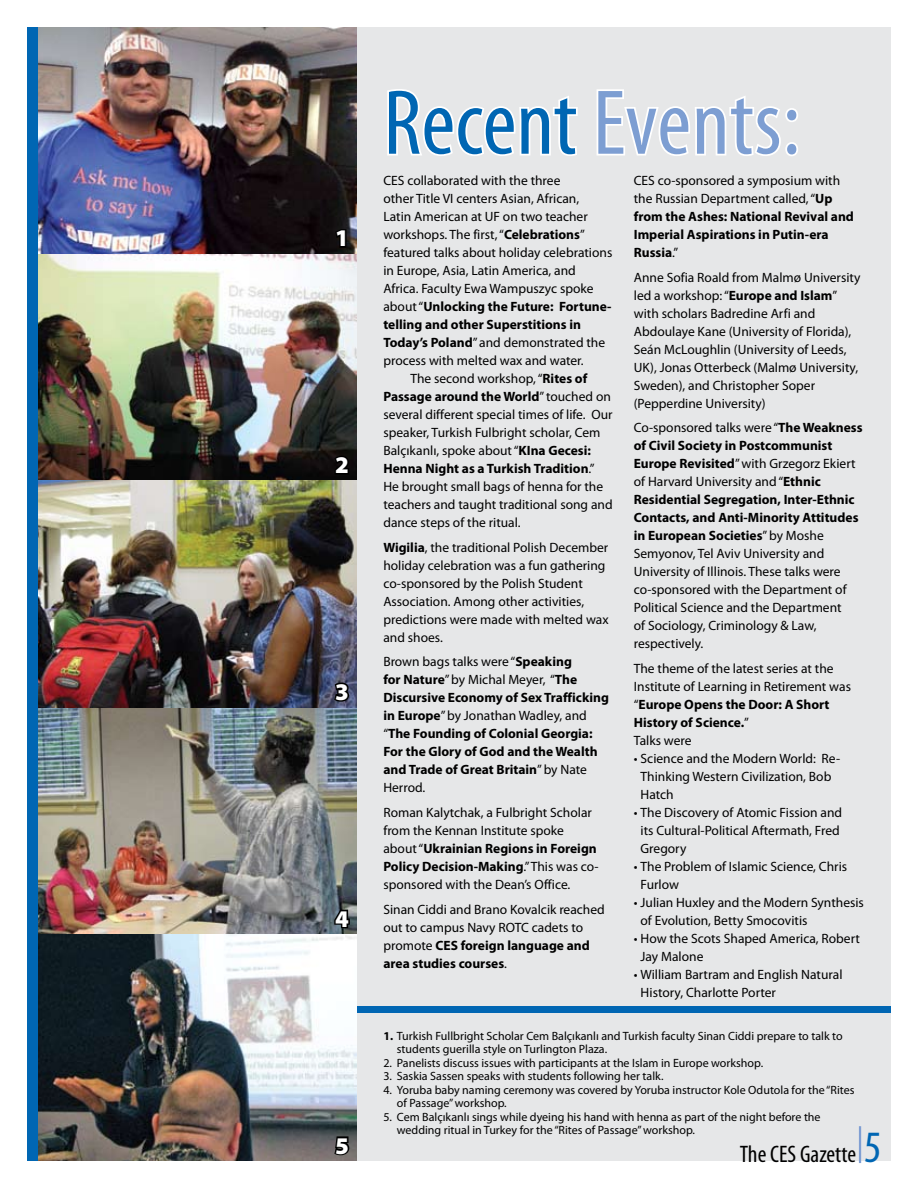
<style>
.page{position:relative;width:918px;height:1188px;background:#fff}
.page>*{position:absolute;margin:0;border:0;box-sizing:border-box;transform-origin:0 0}
.t1{font:condensed 93px "Myriad Pro";color:#7d9ed2}
.t2{font:condensed 24px "Myriad Pro";color:#000}
.t3{font:900 24px "Myriad Pro";color:#fff}
.t4{font:13.5px/18px "Myriad Pro";color:#000}
.t5{font:700 13.5px/18px "Myriad Pro";color:#000}
.t6{font:12px/13.5px "Myriad Pro";color:#000}
.s1{color:#0066b3}
.s2{font-weight:700}
.s3{font-weight:400}
.s4{font-size:45px;color:#0066b3}
</style>
<div class="page">
<div style="left:27px;top:27px;width:864px;height:1134px;background:#e6e7e8"></div>
<div style="left:27px;top:1006px;width:864px;height:7px;background:#0066b3"></div>
<img style="left:38px;top:27px;width:318px;height:1134px">
<svg style="left:387px;top:89px;width:191px;height:67px"></svg>
<svg style="left:596px;top:89px;width:202px;height:67px"></svg>
<div style="left:27px;top:27px;width:11px;height:1134px;background:#0066b3"></div>
<svg style="left:334px;top:228px;width:14px;height:21px"></svg>
<svg style="left:332px;top:454px;width:19px;height:22px"></svg>
<svg style="left:332px;top:681px;width:19px;height:22px"></svg>
<svg style="left:333px;top:908px;width:18px;height:22px"></svg>
<svg style="left:333px;top:1135px;width:18px;height:22px"></svg>
<hr style="left:859px;top:1126px;width:2px;height:37px;background:#809fd3">
<h2 class="t3" style="left:335px;top:225px;width:15px">1</h2>
<h2 class="t3" style="left:335px;top:451px;width:15px">2</h2>
<h2 class="t3" style="left:335px;top:678px;width:15px">3</h2>
<h2 class="t3" style="left:335px;top:905px;width:15px">4</h2>
<h1 class="t1" style="left:383px;top:67px;width:419px"><span class="s1">Recent</span> Events:</h1>
<p class="t4" style="left:383px;top:172px;width:179px">CES collaborated with the three</p>
<p class="t4" style="left:383px;top:190px;width:197px">other Title VI centers Asian, African,</p>
<p class="t4" style="left:383px;top:208px;width:206px">Latin American at UF on two teacher</p>
<p class="t4" style="left:383px;top:226px;width:203px">workshops. The first, “<span class="s2">Celebrations</span>”</p>
<p class="t4" style="left:383px;top:244px;width:231px">featured talks about holiday celebrations</p>
<p class="t4" style="left:383px;top:262px;width:194px">in Europe, Asia, Latin America, and</p>
<p class="t4" style="left:383px;top:280px;width:212px">Africa. Faculty Ewa Wampuszyc spoke</p>
<p class="t5" style="left:383px;top:298px;width:230px"><span class="s3">about “</span>Unlocking the Future: Fortune-</p>
<p class="t5" style="left:383px;top:316px;width:199px">telling and other Superstitions in</p>
<p class="t4" style="left:383px;top:334px;width:223px"><span class="s2">Today’s Poland</span>” and demonstrated the</p>
<p class="t4" style="left:383px;top:352px;width:202px">process with melted wax and water.</p>
<p class="t4" style="left:410px;top:370px;width:178px">The second workshop, “<span class="s2">Rites of</span></p>
<p class="t5" style="left:383px;top:388px;width:229px">Passage around the World<span class="s3">” touched on</span></p>
<p class="t4" style="left:383px;top:406px;width:231px">several different special times of life. Our</p>
<p class="t4" style="left:383px;top:424px;width:219px">speaker, Turkish Fulbright scholar, Cem</p>
<p class="t4" style="left:383px;top:442px;width:209px">Balçıkanlı, spoke about “<span class="s2">KIna Gecesi:</span></p>
<p class="t5" style="left:383px;top:460px;width:213px">Henna Night as a Turkish Tradition<span class="s3">.”</span></p>
<p class="t4" style="left:383px;top:478px;width:221px">He brought small bags of henna for the</p>
<p class="t4" style="left:383px;top:496px;width:231px">teachers and taught traditional song and</p>
<p class="t4" style="left:383px;top:514px;width:139px">dance steps of the ritual.</p>
<p class="t4" style="left:383px;top:538px;width:227px"><span class="s2">Wigilia</span>, the traditional Polish December holiday celebration was a fun gathering co-sponsored by the Polish Student Association. Among other activities, predictions were made with melted wax and shoes.</p>
<p class="t5" style="left:383px;top:653px;width:227px"><span class="s3">Brown bags talks were “</span>Speaking<br>for Nature<span class="s3">” by Michal Meyer, “</span>The<br>Discursive Economy of Sex Trafficking in Europe<span class="s3">” by Jonathan Wadley, and “</span>The Founding of Colonial Georgia:<br>For the Glory of God and the Wealth and Trade of Great Britain<span class="s3">” by Nate<br>Herrod.</span></p>
<p class="t4" style="left:383px;top:804px;width:217px">Roman Kalytchak, a Fulbright Scholar from the Kennan Institute spoke about “<span class="s2">Ukrainian Regions in Foreign Policy Decision-Making</span>.” This was co&shy;sponsored with the Dean’s Office.</p>
<p class="t4" style="left:383px;top:901px;width:223px">Sinan Ciddi and Brano Kovalcik reached out to campus Navy ROTC cadets to promote <span class="s2">CES foreign language and area studies courses</span>.</p>
<p class="t5" style="left:634px;top:172px;width:222px"><span class="s3">CES co-sponsored a symposium with the Russian Department called, “</span>Up from the Ashes: National Revival and<br>Imperial Aspirations in Putin-era<br>Russia<span class="s3">.”</span></p>
<p class="t4" style="left:634px;top:268px;width:228px">Anne Sofia Roald from Malmø University led a workshop: “<span class="s2">Europe and Islam</span>” with scholars Badredine Arfi and Abdoulaye Kane (University of Florida), Seán McLoughlin (University of Leeds, UK), Jonas Otterbeck (Malmø University, Sweden), and Christopher Soper (Pepperdine University)</p>
<p class="t4" style="left:634px;top:419px;width:230px">Co-sponsored talks were “<span class="s2">The Weakness of Civil Society in Postcommunist Europe Revisited</span>” with Grzegorz Ekiert of Harvard University and “<span class="s2">Ethnic Residential Segregation, Inter-Ethnic Contacts, and Anti-Minority Attitudes in European Societies</span>” by Moshe Semyonov, Tel Aviv University and University of Illinois. These talks were co-sponsored with the Department of Political Science and the Department<br>of Sociology, Criminology &amp; Law, respectively.</p>
<p class="t4" style="left:634px;top:660px;width:219px">The theme of the latest series at the<br>Institute of Learning in Retirement was “<span class="s2">Europe Opens the Door: A Short<br>History of Science.</span>”<br>Talks were</p>
<p class="t4" style="left:641px;top:750px;width:201px;text-indent:-7px">• Science and the Modern World: Re-<br>Thinking Western Civilization, Bob<br>Hatch</p>
<p class="t4" style="left:641px;top:804px;width:203px;text-indent:-7px">• The Discovery of Atomic Fission and its Cultural-Political Aftermath, Fred<br>Gregory</p>
<p class="t4" style="left:641px;top:858px;width:208px;text-indent:-7px">• The Problem of Islamic Science, Chris<br>Furlow</p>
<p class="t4" style="left:641px;top:894px;width:225px;text-indent:-7px">• Julian Huxley and the Modern Synthesis of Evolution, Betty Smocovitis</p>
<p class="t4" style="left:641px;top:930px;width:221px;text-indent:-7px">• How the Scots Shaped America, Robert<br>Jay Malone</p>
<p class="t4" style="left:641px;top:966px;width:204px;text-indent:-7px">• William Bartram and English Natural<br>History, Charlotte Porter</p>
<p class="t6" style="left:397px;top:1029px;width:447px;text-indent:-14px"><span class="s2">1.</span> Turkish Fullbright Scholar Cem Balçıkanlı and Turkish faculty Sinan Ciddi prepare to talk to students guerilla style on Turlington Plaza.</p>
<p class="t6" style="left:383px;top:1056px;width:381px">2. Panelists discuss issues with participants at the Islam in Europe workshop.</p>
<p class="t6" style="left:383px;top:1069px;width:282px">3. Saskia Sassen speaks with students following her talk.</p>
<p class="t6" style="left:397px;top:1083px;width:459px;text-indent:-14px">4. Yoruba baby naming ceremony was covered by Yoruba instructor Kole Odutola for the “Rites of Passage” workshop.</p>
<p class="t6" style="left:397px;top:1110px;width:425px;text-indent:-14px">5. Cem Balçıkanlı sings while dyeing his hand with henna as part of the night before the wedding ritual in Turkey for the “Rites of Passage” workshop.</p>
<h2 class="t3" style="left:335px;top:1132px;width:15px">5</h2>
<h2 class="t2" style="left:740px;top:1140px;width:143px">The CES Gazette <span class="s4">5</span></h2>
</div>
